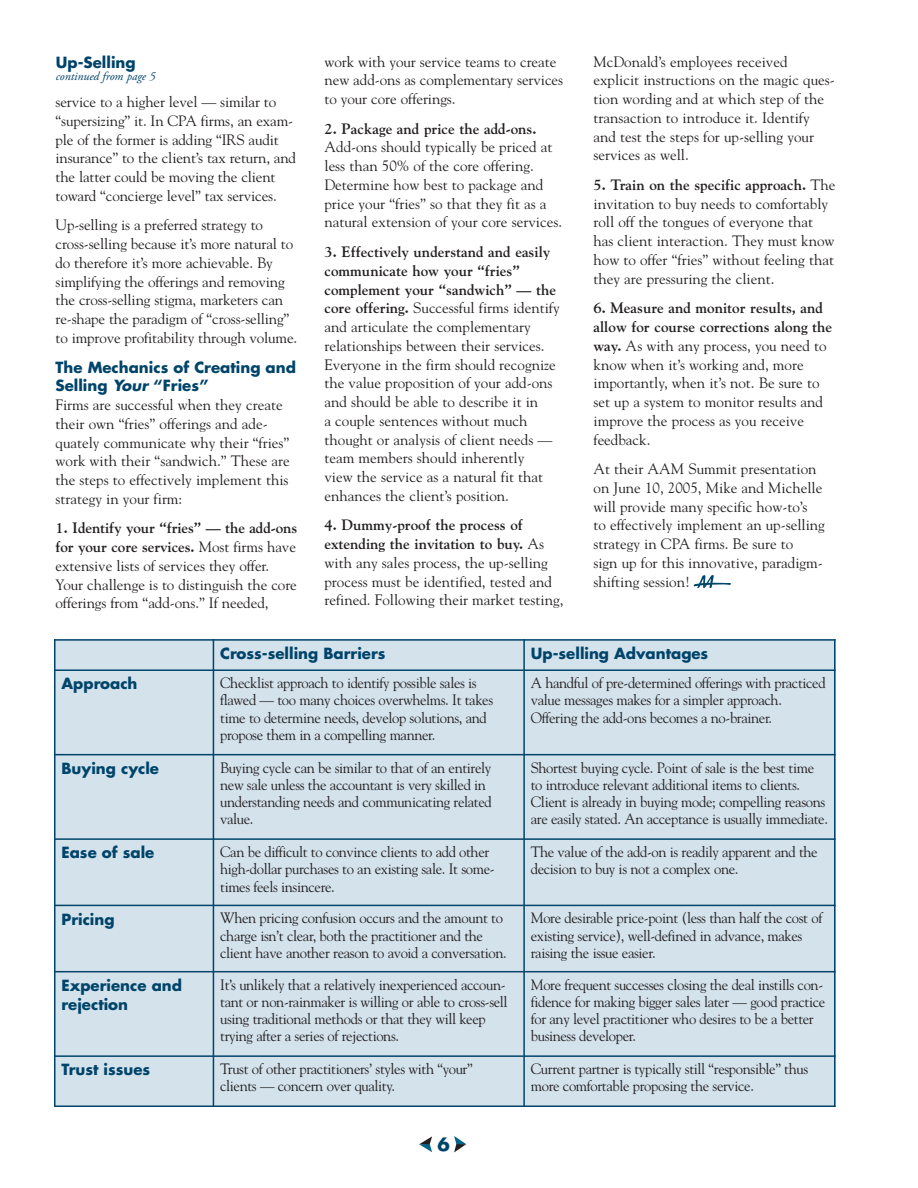
<style>
.page{position:relative;width:918px;height:1188px;background:#fff}
.page>*{position:absolute;margin:0;border:0;box-sizing:border-box;transform-origin:0 0}
.t1{font:700 18px "Futura Std";color:#00446a}
.t2{font:15px/18.8px "Goudy Std";letter-spacing:-.01em;color:#231f20}
.t3{font:700 15px/18.8px "Futura Std";color:#00446a}
.t4{font:700 15px "Goudy Std";color:#231f20}
.t5{font:italic 12px "Adobe Garamond Pro";color:#00446a}
.s1{font-style:italic}
.s2{font-weight:700}
</style>
<div class="page">
<svg style="left:419px;top:1136px;width:13px;height:16px"></svg>
<svg style="left:454px;top:1136px;width:12px;height:16px"></svg>
<svg style="left:694px;top:575px;width:37px;height:13px"></svg>
<div style="left:54px;top:639px;width:159px;height:31px;background:#d4e2ec"></div>
<div style="left:213px;top:639px;width:311px;height:31px;background:#d4e2ec"></div>
<div style="left:524px;top:639px;width:312px;height:31px;background:#d4e2ec"></div>
<div style="left:54px;top:670px;width:159px;height:85px;background:#d4e2ec"></div>
<div style="left:213px;top:670px;width:311px;height:85px;background:#d4e2ec"></div>
<div style="left:524px;top:670px;width:312px;height:85px;background:#d4e2ec"></div>
<div style="left:54px;top:755px;width:159px;height:84px;background:#d4e2ec"></div>
<div style="left:213px;top:755px;width:311px;height:84px;background:#d4e2ec"></div>
<div style="left:524px;top:755px;width:312px;height:84px;background:#d4e2ec"></div>
<div style="left:54px;top:839px;width:159px;height:66px;background:#d4e2ec"></div>
<div style="left:213px;top:839px;width:311px;height:66px;background:#d4e2ec"></div>
<div style="left:524px;top:839px;width:312px;height:66px;background:#d4e2ec"></div>
<div style="left:54px;top:905px;width:159px;height:67px;background:#d4e2ec"></div>
<div style="left:213px;top:905px;width:311px;height:67px;background:#d4e2ec"></div>
<div style="left:524px;top:905px;width:312px;height:67px;background:#d4e2ec"></div>
<div style="left:54px;top:972px;width:159px;height:84px;background:#d4e2ec"></div>
<div style="left:213px;top:972px;width:311px;height:84px;background:#d4e2ec"></div>
<div style="left:524px;top:972px;width:312px;height:84px;background:#d4e2ec"></div>
<div style="left:54px;top:1056px;width:159px;height:51px;background:#d4e2ec"></div>
<div style="left:213px;top:1056px;width:311px;height:51px;background:#d4e2ec"></div>
<div style="left:524px;top:1056px;width:312px;height:51px;background:#d4e2ec"></div>
<hr style="left:54px;top:639px;width:2px;height:468px;background:#00446a">
<hr style="left:213px;top:639px;width:1px;height:468px;background:#00446a">
<hr style="left:523px;top:639px;width:2px;height:468px;background:#00446a">
<hr style="left:834px;top:639px;width:2px;height:468px;background:#00446a">
<hr style="left:54px;top:639px;width:782px;height:2px;background:#00446a">
<hr style="left:54px;top:669px;width:782px;height:2px;background:#00446a">
<hr style="left:54px;top:754px;width:782px;height:1px;background:#00446a">
<hr style="left:54px;top:838px;width:782px;height:2px;background:#00446a">
<hr style="left:54px;top:905px;width:782px;height:1px;background:#00446a">
<hr style="left:54px;top:971px;width:782px;height:1px;background:#00446a">
<hr style="left:54px;top:1055px;width:782px;height:2px;background:#00446a">
<hr style="left:54px;top:1106px;width:782px;height:1px;background:#00446a">
<p class="t3" style="left:56px;top:54px;width:81px">Up-Selling</p>
<p class="t5" style="left:56px;top:71px;width:101px">continued from page 5</p>
<p class="t2" style="left:56px;top:93px;width:242px">service to a higher level — similar to “supersizing” it. In CPA firms, an exam&shy;ple of the former is adding “IRS audit insurance” to the client’s tax return, and the latter could be moving the client toward “concierge level” tax services.</p>
<p class="t2" style="left:56px;top:216px;width:243px">Up-selling is a preferred strategy to cross-selling because it’s more natural to do therefore it’s more achievable. By simplifying the offerings and removing the cross-selling stigma, marketers can re-shape the paradigm of “cross-selling” to improve profitability through volume.</p>
<p class="t3" style="left:56px;top:359px;width:242px">The Mechanics of Creating and<br>Selling <span class="s1">Your</span> “Fries”</p>
<p class="t2" style="left:56px;top:395px;width:236px">Firms are successful when they create their own “fries” offerings and ade&shy;quately communicate why their “fries” work with their “sandwich.” These are the steps to effectively implement this strategy in your firm:</p>
<p class="t2" style="left:56px;top:519px;width:243px"><span class="s2">1. Identify your “fries” — the add-ons for your core services.</span> Most firms have extensive lists of services they offer.<br>Your challenge is to distinguish the core offerings from “add-ons.” If needed,</p>
<p class="t2" style="left:324px;top:52px;width:240px">work with your service teams to create new add-ons as complementary services to your core offerings.</p>
<p class="t4" style="left:324px;top:120px;width:214px">2. Package and price the add-ons.</p>
<p class="t2" style="left:324px;top:138px;width:239px">Add-ons should typically be priced at less than 50% of the core offering.<br>Determine how best to package and price your “fries” so that they fit as a natural extension of your core services.</p>
<p class="t2" style="left:324px;top:242px;width:237px"><span class="s2">3. Effectively understand and easily communicate how your “fries” complement your “sandwich” — the core offering.</span> Successful firms identify and articulate the complementary relationships between their services.<br>Everyone in the firm should recognize the value proposition of your add-ons and should be able to describe it in<br>a couple sentences without much thought or analysis of client needs — team members should inherently<br>view the service as a natural fit that enhances the client’s position.</p>
<p class="t2" style="left:324px;top:516px;width:240px"><span class="s2">4. Dummy-proof the process of extending the invitation to buy.</span> As with any sales process, the up-selling process must be identified, tested and refined. Following their market testing,</p>
<p class="t2" style="left:594px;top:52px;width:243px">McDonald’s employees received explicit instructions on the magic ques&shy;tion wording and at which step of the transaction to introduce it. Identify and test the steps for up-selling your services as well.</p>
<p class="t2" style="left:594px;top:175px;width:243px"><span class="s2">5. Train on the specific approach.</span> The invitation to buy needs to comfortably roll off the tongues of everyone that has client interaction. They must know how to offer “fries” without feeling that they are pressuring the client.</p>
<p class="t2" style="left:594px;top:299px;width:240px"><span class="s2">6. Measure and monitor results, and allow for course corrections along the way.</span> As with any process, you need to know when it’s working and, more importantly, when it’s not. Be sure to set up a system to monitor results and improve the process as you receive feedback.</p>
<p class="t2" style="left:594px;top:460px;width:233px">At their AAM Summit presentation on June 10, 2005, Mike and Michelle will provide many specific how-to’s<br>to effectively implement an up-selling strategy in CPA firms. Be sure to<br>sign up for this innovative, paradigm&shy;shifting session!</p>
<p class="t3" style="left:220px;top:645px;width:167px">Cross-selling Barriers</p>
<p class="t3" style="left:531px;top:645px;width:179px">Up-selling Advantages</p>
<p class="t3" style="left:62px;top:676px;width:78px">Approach</p>
<p class="t2" style="left:220px;top:674px;width:275px;line-height:17.2px">Checklist approach to identify possible sales is flawed — too many choices overwhelms. It takes time to determine needs, develop solutions, and propose them in a compelling manner.</p>
<p class="t2" style="left:531px;top:674px;width:296px;line-height:17.2px">A handful of pre-determined offerings with practiced value messages makes for a simpler approach.<br>Offering the add-ons becomes a no-brainer.</p>
<p class="t3" style="left:62px;top:760px;width:99px">Buying cycle</p>
<p class="t2" style="left:220px;top:759px;width:273px;line-height:17.2px">Buying cycle can be similar to that of an entirely new sale unless the accountant is very skilled in understanding needs and communicating related value.</p>
<p class="t2" style="left:531px;top:759px;width:299px;line-height:17.2px">Shortest buying cycle. Point of sale is the best time to introduce relevant additional items to clients.<br>Client is already in buying mode; compelling reasons are easily stated. An acceptance is usually immediate.</p>
<p class="t3" style="left:62px;top:845px;width:94px">Ease of sale</p>
<p class="t2" style="left:220px;top:843px;width:276px;line-height:17.2px">Can be difficult to convince clients to add other high-dollar purchases to an existing sale. It some&shy;times feels insincere.</p>
<p class="t2" style="left:531px;top:843px;width:288px;line-height:17.2px">The value of the add-on is readily apparent and the decision to buy is not a complex one.</p>
<p class="t3" style="left:62px;top:911px;width:55px">Pricing</p>
<p class="t2" style="left:220px;top:910px;width:288px;line-height:17.2px">When pricing confusion occurs and the amount to charge isn’t clear, both the practitioner and the client have another reason to avoid a conversation.</p>
<p class="t2" style="left:531px;top:910px;width:293px;line-height:17.2px">More desirable price-point (less than half the cost of existing service), well-defined in advance, makes raising the issue easier.</p>
<p class="t3" style="left:62px;top:977px;width:122px">Experience and rejection</p>
<p class="t2" style="left:220px;top:976px;width:289px;line-height:17.2px">It’s unlikely that a relatively inexperienced accoun&shy;tant or non-rainmaker is willing or able to cross-sell using traditional methods or that they will keep trying after a series of rejections.</p>
<p class="t2" style="left:531px;top:976px;width:296px;line-height:17.2px">More frequent successes closing the deal instills con&shy;fidence for making bigger sales later — good practice for any level practitioner who desires to be a better business developer.</p>
<p class="t3" style="left:62px;top:1062px;width:90px">Trust issues</p>
<p class="t2" style="left:220px;top:1060px;width:254px;line-height:17.2px">Trust of other practitioners’ styles with “your” clients — concern over quality.</p>
<p class="t2" style="left:531px;top:1060px;width:279px;line-height:17.2px">Current partner is typically still “responsible” thus more comfortable proposing the service.</p>
<p class="t1" style="left:438px;top:1136px;width:14px">6</p>
</div>
